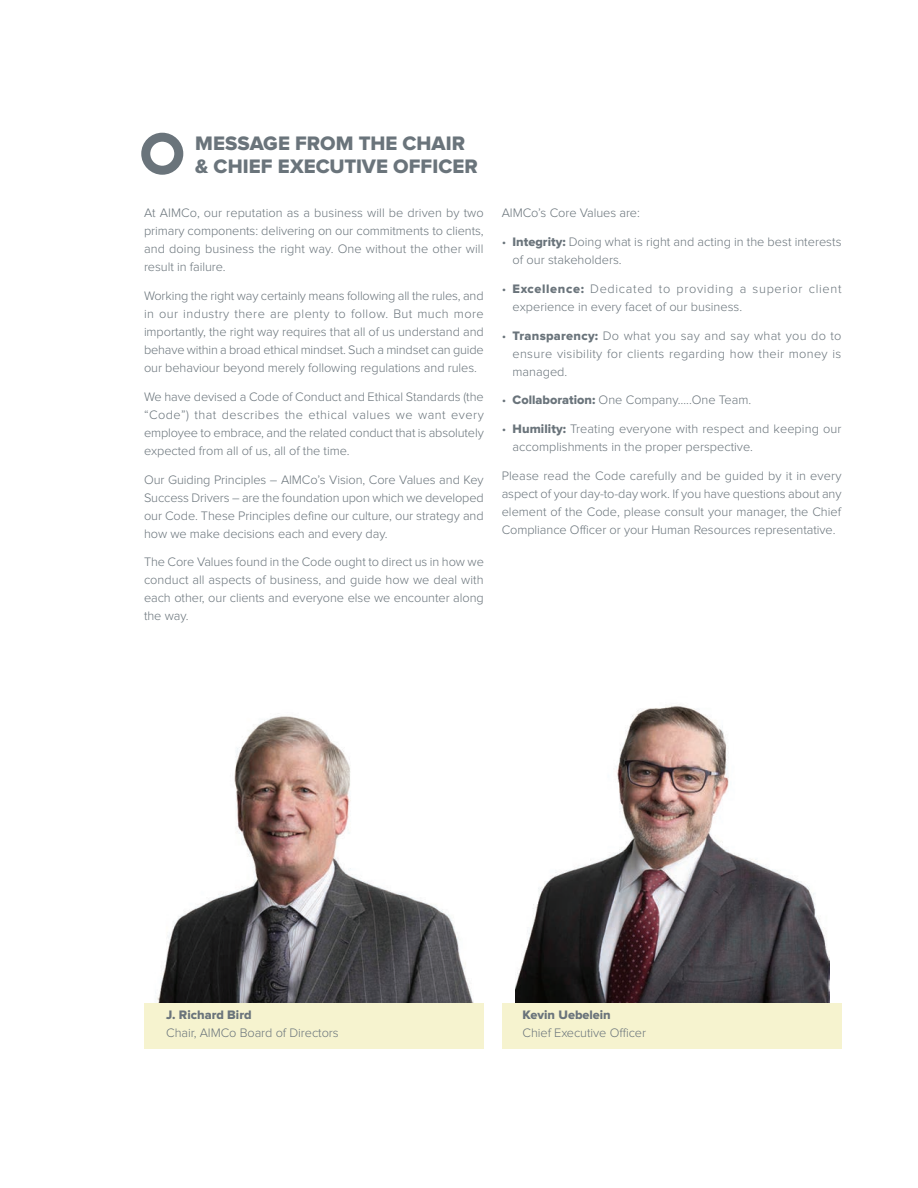
<style>
.page{position:relative;width:918px;height:1188px;background:#fff}
.page>*{position:absolute;margin:0;border:0;box-sizing:border-box;transform-origin:0 0}
.t1{font:20.25px/23.2px "Proxima Nova Extrabld";color:#6a747b}
.t2{font:300 12.75px/18px "Proxima Nova";letter-spacing:-.005em;color:#6a747b;text-align:justify}
.t3{font:300 12.75px/18px "Proxima Nova";letter-spacing:.05em;color:#6a747b}
.t4{font:12.75px "Proxima Nova Extrabld";color:#6a747b}
.s1{font-family:"Proxima Nova Extrabld";font-weight:400}
</style>
<div class="page">
<img style="left:157px;top:716px;width:316px;height:287px">
<img style="left:516px;top:706px;width:313px;height:297px">
<div style="left:141px;top:133px;width:42px;height:42px;border:9px solid #6a747b;border-radius:50%"></div>
<div style="left:144px;top:1003px;width:340px;height:45px;background:#f6f3cf"></div>
<div style="left:502px;top:1003px;width:340px;height:45px;background:#f6f3cf"></div>
<h1 class="t1" style="left:195px;top:133px;width:284px">MESSAGE FROM THE CHAIR &amp; CHIEF EXECUTIVE OFFICER</h1>
<p class="t2" style="left:144px;top:204px;width:341px">At AIMCo, our reputation as a business will be driven by two primary components: delivering on our commitments to clients, and doing business the right way. One without the other will result in failure.</p>
<p class="t2" style="left:144px;top:287px;width:341px">Working the right way certainly means following all the rules, and in our industry there are plenty to follow. But much more importantly, the right way requires that all of us understand and behave within a broad ethical mindset. Such a mindset can guide our behaviour beyond merely following regulations and rules.</p>
<p class="t2" style="left:144px;top:388px;width:341px">We have devised a Code of Conduct and Ethical Standards (the “Code”) that describes the ethical values we want every employee to embrace, and the related conduct that is absolutely expected from all of us, all of the time.</p>
<p class="t2" style="left:144px;top:471px;width:341px">Our Guiding Principles – AIMCo’s Vision, Core Values and Key Success Drivers – are the foundation upon which we developed our Code. These Principles define our culture, our strategy and how we make decisions each and every day.</p>
<p class="t2" style="left:144px;top:554px;width:341px">The Core Values found in the Code ought to direct us in how we conduct all aspects of business, and guide how we deal with each other, our clients and everyone else we encounter along the way.</p>
<p class="t2" style="left:502px;top:204px;width:140px">AIMCo’s Core Values are:</p>
<p class="t2" style="left:513px;top:233px;width:330px;text-indent:-11px">• <span class="s1">Integrity:</span> Doing what is right and acting in the best interests of our stakeholders.</p>
<p class="t3" style="left:513px;top:280px;width:330px;text-indent:-11px">• <span class="s1">Excellence:</span> Dedicated to providing a superior client experience in every facet of our business.</p>
<p class="t2" style="left:513px;top:327px;width:331px;text-indent:-11px">• <span class="s1">Transparency:</span> Do what you say and say what you do to ensure visibility for clients regarding how their money is managed.</p>
<p class="t2" style="left:502px;top:392px;width:251px">• <span class="s1">Collaboration:</span> One Company…..One Team.</p>
<p class="t2" style="left:513px;top:420px;width:330px;text-indent:-11px">• <span class="s1">Humility:</span> Treating everyone with respect and keeping our accomplishments in the proper perspective.</p>
<p class="t2" style="left:502px;top:467px;width:341px">Please read the Code carefully and be guided by it in every aspect of your day-to-day work. If you have questions about any element of the Code, please consult your manager, the Chief Compliance Officer or your Human Resources representative.</p>
<p class="t4" style="left:166px;top:1009px;width:87px">J. Richard Bird</p>
<p class="t2" style="left:166px;top:1025px;width:174px">Chair, AIMCo Board of Directors</p>
<p class="t4" style="left:523px;top:1009px;width:90px">Kevin Uebelein</p>
<p class="t2" style="left:523px;top:1025px;width:125px">Chief Executive Officer</p>
</div>
